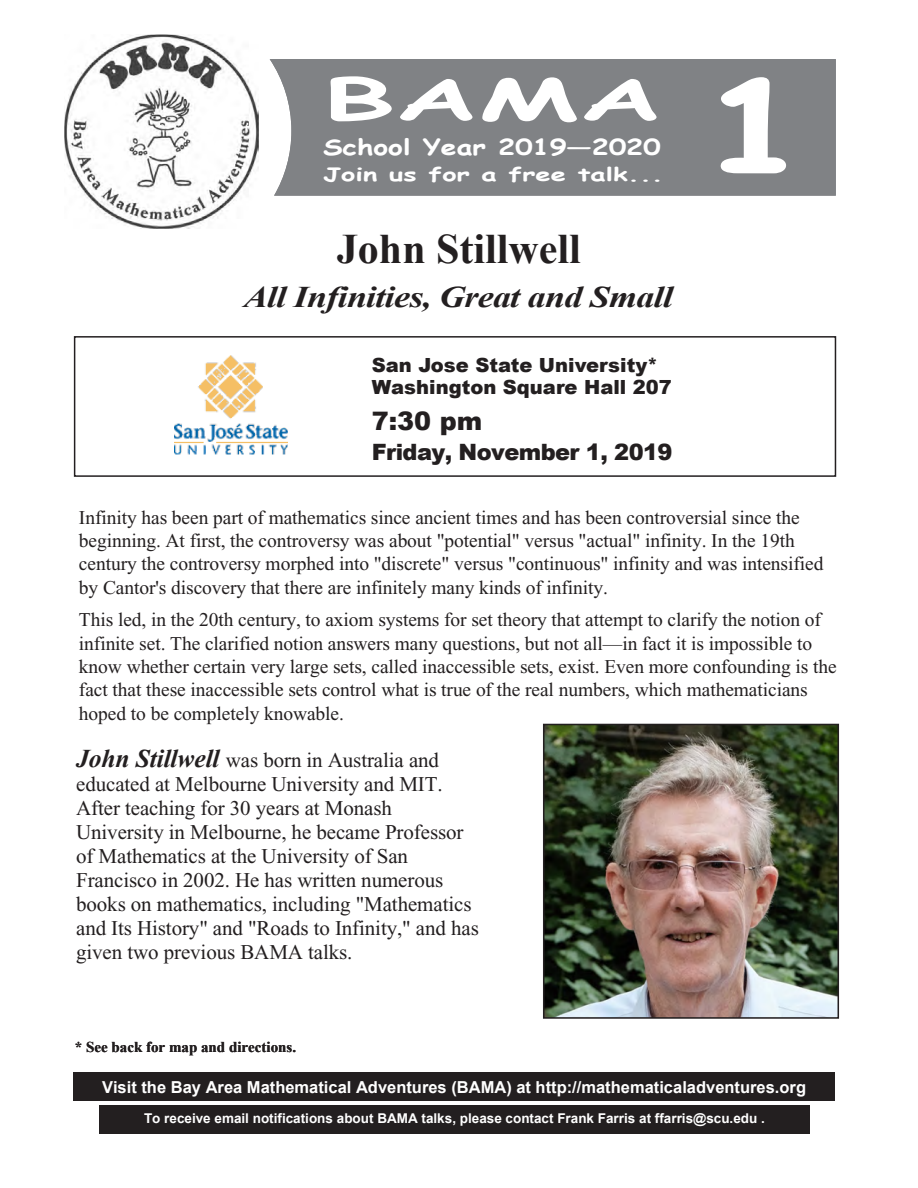
<style>
.page{position:relative;width:918px;height:1188px;background:#fff}
.page>*{position:absolute;margin:0;border:0;box-sizing:border-box;transform-origin:0 0}
.t1{font:700 126.3px "Comic Sans MS";color:#fff;scale:1.47 1}
.t2{font:700 56.85px "Comic Sans MS";color:#fff;scale:2 1}
.t3{font:700 42px "Times New Roman";color:#231f20}
.t4{font:italic 700 30px "Times New Roman";letter-spacing:-.02em;color:#231f20;scale:1.2 1}
.t5{font:900 25.5px "Arial";color:#231f20}
.t6{font:900 22.5px "Arial";letter-spacing:-.025em;color:#231f20}
.t7{font:700 21.9px "Comic Sans MS";color:#fff;scale:1.29 1}
.t8{font:21px/24px "Times New Roman";letter-spacing:-.005em;color:#231f20}
.t9{font:19.5px/23.4px "Times New Roman";letter-spacing:-.005em;color:#231f20}
.t10{font:900 19.5px/22.5px "Arial";color:#231f20}
.t11{font:700 18.45px "Comic Sans MS";color:#fff;scale:1.47 1}
.t12{font:700 16.5px "Arial";color:#fff}
.t13{font:700 15px "Times New Roman";color:#231f20}
.t14{font:700 13.5px "Arial";color:#fff}
.s1{font-weight:700;font-style:italic;font-size:25.5px}
</style>
<div class="page">
<div style="left:73px;top:1072px;width:762px;height:28px;background:#231f20"></div>
<div style="left:99px;top:1106px;width:710px;height:28px;background:#231f20"></div>
<img style="left:64px;top:34px;width:195px;height:195px">
<div style="left:270px;top:59px;width:566px;height:137px;background:#808285"></div>
<img style="left:546px;top:727px;width:290px;height:289px">
<div style="left:74px;top:336px;width:762px;height:141px;border:2px solid #231f20"></div>
<img style="left:175px;top:355px;width:112px;height:100px">
<div style="left:543px;top:724px;width:296px;height:295px;border:2px solid #231f20"></div>
<h2 class="t2" style="left:323px;top:57px;width:171px">BAMA</h2>
<p class="t7" style="left:323px;top:131px;width:263px">School Year 2019—2020</p>
<p class="t7" style="left:533px;top:131px;width:28px">06</p>
<p class="t7" style="left:626px;top:131px;width:28px">07</p>
<p class="t11" style="left:323px;top:161px;width:233px">Join us for a free talk...</p>
<h3 class="t3" style="left:337px;top:220px;width:245px">John Stillwell</h3>
<h3 class="t4" style="left:244px;top:276px;width:359px">All Infinities, Great and Small</h3>
<p class="t10" style="left:372px;top:354px;width:302px">San Jose State University*<br>Washington Square Hall 207</p>
<h3 class="t5" style="left:372px;top:407px;width:112px">7:30 pm</h3>
<p class="t6" style="left:372px;top:440px;width:302px">Friday, November 1, 2019</p>
<h1 class="t1" style="left:699px;top:34px;width:78px">1</h1>
<h1 class="t1" style="left:699px;top:34px;width:78px">3</h1>
<p class="t9" style="left:79px;top:506px;width:746px">Infinity has been part of mathematics since ancient times and has been controversial since the beginning. At first, the controversy was about "potential" versus "actual" infinity. In the 19th century the controversy morphed into "discrete" versus "continuous" infinity and was intensified by Cantor's discovery that there are infinitely many kinds of infinity.</p>
<p class="t9" style="left:79px;top:608px;width:759px">This led, in the 20th century, to axiom systems for set theory that attempt to clarify the notion of infinite set. The clarified notion answers many questions, but not all—in fact it is impossible to know whether certain very large sets, called inaccessible sets, exist. Even more confounding is the fact that these inaccessible sets control what is true of the real numbers, which mathematicians hoped to be completely knowable.</p>
<p class="t8" style="left:76px;top:748px;width:404px"><span class="s1">John Stillwell</span> was born in Australia and educated at Melbourne University and MIT.<br>After teaching for 30 years at Monash University in Melbourne, he became Professor of Mathematics at the University of San Francisco in 2002. He has written numerous books on mathematics, including "Mathematics and Its History" and "Roads to Infinity," and has given two previous BAMA talks.</p>
<p class="t13" style="left:75px;top:1036px;width:223px">* See back for map and directions.</p>
<p class="t12" style="left:102px;top:1078px;width:706px">Visit the Bay Area Mathematical Adventures (BAMA) at http://mathematicaladventures.org</p>
<p class="t14" style="left:144px;top:1111px;width:622px">To receive email notifications about BAMA talks, please contact Frank Farris at ffarris@scu.edu .</p>
</div>
